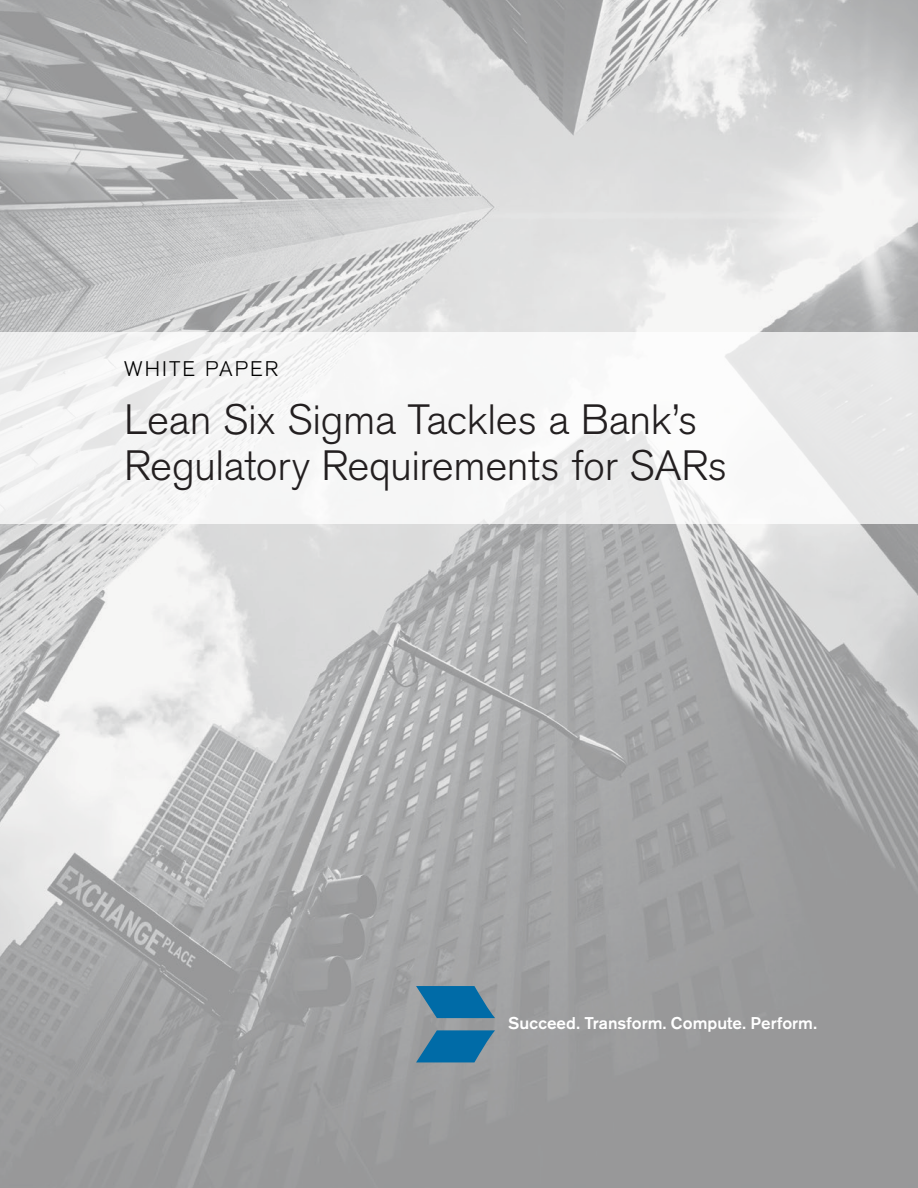
<style>
.page{position:relative;width:918px;height:1188px;background:#fff}
.page>*{position:absolute;margin:0;border:0;box-sizing:border-box;transform-origin:0 0}
.t1{font:300 42px/46.2px "Akzidenz Grotesk BE";letter-spacing:-.01em;color:#231f20}
.t2{font:300 21px "Akzidenz Grotesk BE";letter-spacing:.1em;color:#000}
.t3{font:500 16.95px "Akzidenz Grotesk BE";color:#fff}
</style>
<div class="page">
<img style="left:0;top:0;width:918px;height:1188px">
<svg style="left:416px;top:986px;width:79px;height:32px;background:#2a78a5"></svg>
<svg style="left:416px;top:1030px;width:79px;height:32px;background:#2b78a4"></svg>
<div style="left:0;top:332px;width:918px;height:192px;background:linear-gradient(to right,#f6f6f6,#f1f1f1)"></div>
<p class="t2" style="left:124px;top:357px;width:156px">WHITE PAPER</p>
<p class="t1" style="left:124px;top:397px;width:604px">Lean Six Sigma Tackles a Bank’s<br>Regulatory Requirements for SARs</p>
<p class="t3" style="left:508px;top:1013px;width:310px">Succeed. Transform. Compute. Perform.</p>
</div>
